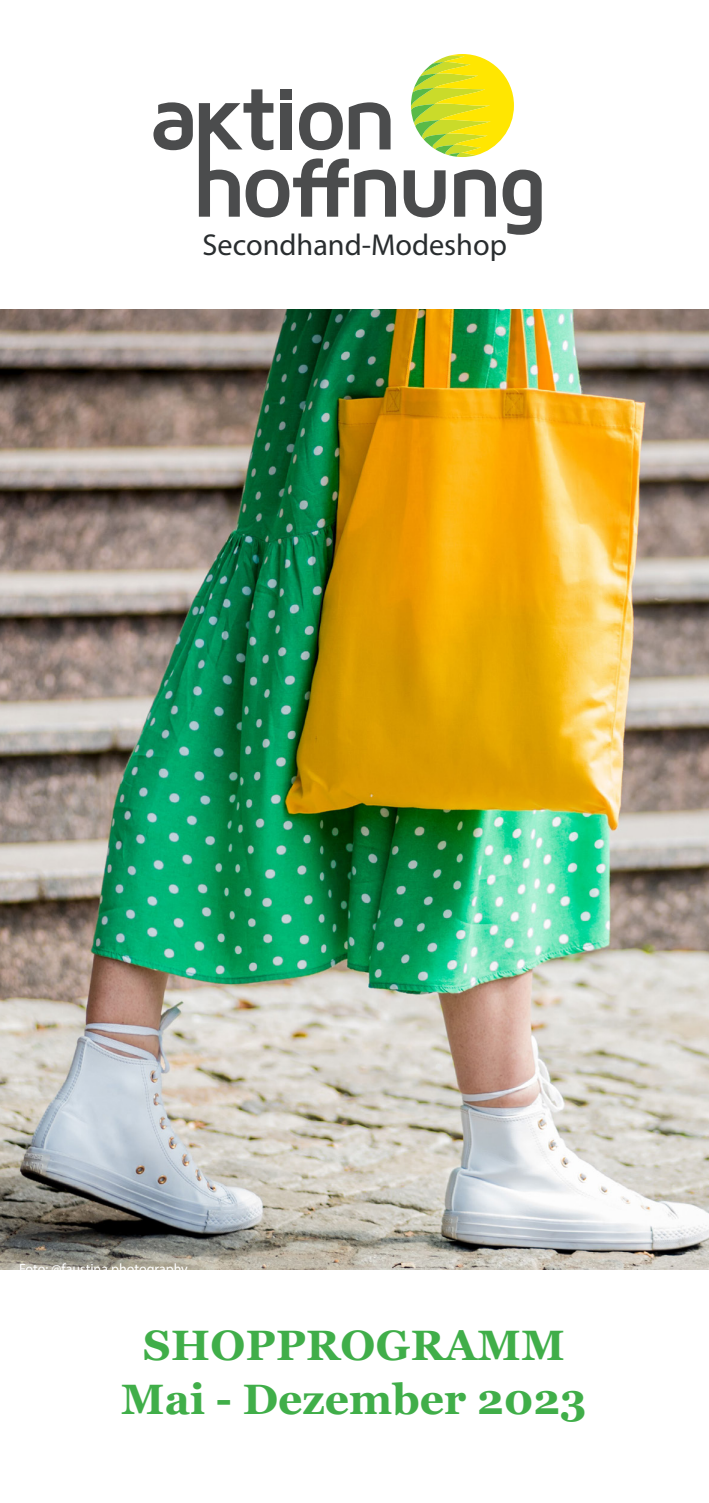
<style>
.page{position:relative;width:709px;height:1503px;background:#fff}
.page>*{position:absolute;margin:0;border:0;box-sizing:border-box;transform-origin:0 0}
.t1{font:700 42.5px "Georgia";color:#40ae49}
.t2{font:30.25px "Myriad Pro";color:#292d2f}
.t3{font:15px "Myriad Pro";color:#fff;scale:.93 1}
</style>
<div class="page">
<img style="left:0;top:310px;width:709px;height:959px">
<img style="left:59px;top:309px;width:600px;height:30px">
<svg style="left:153px;top:102px;width:40px;height:48px"></svg>
<svg style="left:199px;top:89px;width:197px;height:128px"></svg>
<svg style="left:404px;top:170px;width:41px;height:47px"></svg>
<svg style="left:454px;top:170px;width:42px;height:47px"></svg>
<svg style="left:502px;top:170px;width:39px;height:65px"></svg>
<svg style="left:411px;top:54px;width:103px;height:103px"></svg>
<p class="t2" style="left:202px;top:226px;width:306px">Secondhand-Modeshop</p>
<p class="t3" style="left:19px;top:1259px;width:183px">Foto: @faustina.photography</p>
<p class="t1" style="left:143px;top:1317px;width:423px">SHOPPROGRAMM</p>
<p class="t1" style="left:121px;top:1371px;width:467px">Mai - Dezember 2023</p>
</div>
